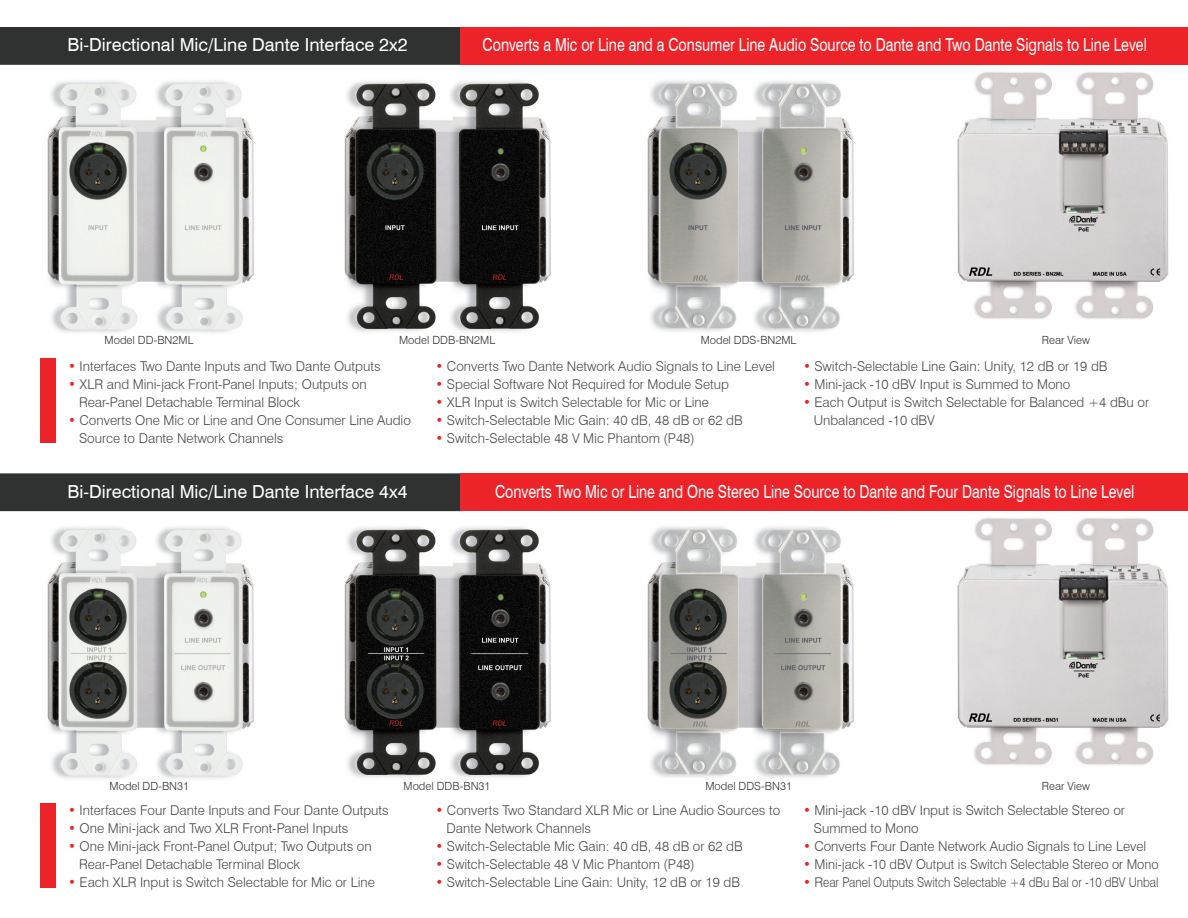
<style>
.page{position:relative;width:1188px;height:918px;background:#fff}
.page>*{position:absolute;margin:0;border:0;box-sizing:border-box;transform-origin:0 0}
.t1{font:18px "Swiss 721 BT";color:#fff;scale:.79 1}
.t2{font:18px "Swiss 721 BT";color:#fff}
.t3{font:300 13.5px/18px "Swiss 721 BT";color:#484948}
.t4{font:300 11.25px "Swiss 721 BT";color:#303131}
.s1{color:#ec2329}
</style>
<div class="page">
<img style="left:344px;top:81px;width:207px;height:251px">
<img style="left:338px;top:511px;width:213px;height:267px">
<img style="left:47px;top:81px;width:207px;height:252px">
<img style="left:40px;top:511px;width:224px;height:268px">
<img style="left:647px;top:80px;width:207px;height:252px">
<img style="left:647px;top:526px;width:207px;height:252px">
<img style="left:957px;top:72px;width:212px;height:247px">
<img style="left:957px;top:518px;width:212px;height:247px">
<div style="left:0;top:27px;width:460px;height:38px;background:#303131;border:2px solid #303131"></div>
<div style="left:0;top:473px;width:460px;height:38px;background:#303131;border:2px solid #303131"></div>
<hr style="left:0;top:27px;width:1px;height:38px;background:#ec2329">
<div style="left:460px;top:27px;width:728px;height:38px;background:#ec2329"></div>
<hr style="left:0;top:473px;width:1px;height:38px;background:#ec2329">
<div style="left:460px;top:473px;width:728px;height:38px;background:#ec2329"></div>
<div style="left:40px;top:359px;width:16px;height:84px;background:#ec2329"></div>
<div style="left:40px;top:804px;width:16px;height:84px;background:#ec2329"></div>
<h1 class="t2" style="left:68px;top:34px;width:341px">Bi-Directional Mic/Line Dante Interface 2x2</h1>
<h1 class="t1" style="left:483px;top:34px;width:842px">Converts a Mic or Line and a Consumer Line Audio Source to Dante and Two Dante Signals to Line Level</h1>
<p class="t4" style="left:105px;top:333px;width:90px">Model DD-BN2ML</p>
<p class="t4" style="left:399px;top:333px;width:98px">Model DDB-BN2ML</p>
<p class="t4" style="left:701px;top:333px;width:97px">Model DDS-BN2ML</p>
<p class="t4" style="left:1042px;top:333px;width:50px">Rear View</p>
<p class="t3" style="left:68px;top:357px;width:314px"><span class="s1">•</span> Interfaces Two Dante Inputs and Two Dante Outputs</p>
<p class="t3" style="left:79px;top:375px;width:289px;text-indent:-11px"><span class="s1">•</span> XLR and Mini-jack Front-Panel Inputs; Outputs on<br>Rear-Panel Detachable Terminal Block</p>
<p class="t3" style="left:79px;top:411px;width:333px;text-indent:-11px"><span class="s1">•</span> Converts One Mic or Line and One Consumer Line Audio<br>Source to Dante Network Channels</p>
<p class="t3" style="left:436px;top:357px;width:341px"><span class="s1">•</span> Converts Two Dante Network Audio Signals to Line Level</p>
<p class="t3" style="left:436px;top:375px;width:295px"><span class="s1">•</span> Special Software Not Required for Module Setup</p>
<p class="t3" style="left:436px;top:393px;width:275px"><span class="s1">•</span> XLR Input is Switch Selectable for Mic or Line</p>
<p class="t3" style="left:436px;top:411px;width:309px"><span class="s1">•</span> Switch-Selectable Mic Gain: 40 dB, 48 dB or 62 dB</p>
<p class="t3" style="left:436px;top:429px;width:261px"><span class="s1">•</span> Switch-Selectable 48 V Mic Phantom (P48)</p>
<p class="t3" style="left:803px;top:357px;width:306px"><span class="s1">•</span> Switch-Selectable Line Gain: Unity, 12 dB or 19 dB</p>
<p class="t3" style="left:803px;top:375px;width:269px"><span class="s1">•</span> Mini-jack -10 dBV Input is Summed to Mono</p>
<p class="t3" style="left:814px;top:393px;width:337px;text-indent:-11px"><span class="s1">•</span> Each Output is Switch Selectable for Balanced +4 dBu or<br>Unbalanced -10 dBV</p>
<h1 class="t2" style="left:68px;top:480px;width:341px">Bi-Directional Mic/Line Dante Interface 4x4</h1>
<h1 class="t1" style="left:495px;top:480px;width:811px">Converts Two Mic or Line and One Stereo Line Source to Dante and Four Dante Signals to Line Level</h1>
<p class="t4" style="left:110px;top:780px;width:81px">Model DD-BN31</p>
<p class="t3" style="left:68px;top:801px;width:322px"><span class="s1">•</span> Interfaces Four Dante Inputs and Four Dante Outputs</p>
<p class="t3" style="left:68px;top:819px;width:282px"><span class="s1">•</span> One Mini-jack and Two XLR Front-Panel Inputs</p>
<p class="t3" style="left:79px;top:837px;width:294px;text-indent:-11px"><span class="s1">•</span> One Mini-jack Front-Panel Output; Two Outputs on<br>Rear-Panel Detachable Terminal Block</p>
<p class="t3" style="left:68px;top:873px;width:308px"><span class="s1">•</span> Each XLR Input is Switch Selectable for Mic or Line</p>
<p class="t4" style="left:404px;top:780px;width:89px">Model DDB-BN31</p>
<p class="t4" style="left:705px;top:780px;width:88px">Model DDS-BN31</p>
<p class="t4" style="left:1042px;top:780px;width:50px">Rear View</p>
<p class="t3" style="left:446px;top:801px;width:335px;text-indent:-11px"><span class="s1">•</span> Converts Two Standard XLR Mic or Line Audio Sources to<br>Dante Network Channels</p>
<p class="t3" style="left:436px;top:837px;width:309px"><span class="s1">•</span> Switch-Selectable Mic Gain: 40 dB, 48 dB or 62 dB</p>
<p class="t3" style="left:436px;top:855px;width:261px"><span class="s1">•</span> Switch-Selectable 48 V Mic Phantom (P48)</p>
<p class="t3" style="left:436px;top:873px;width:306px"><span class="s1">•</span> Switch-Selectable Line Gain: Unity, 12 dB or 19 dB</p>
<p class="t3" style="left:814px;top:801px;width:313px;text-indent:-11px"><span class="s1">•</span> Mini-jack -10 dBV Input is Switch Selectable Stereo or<br>Summed to Mono</p>
<p class="t3" style="left:803px;top:837px;width:345px"><span class="s1">•</span> Converts Four Dante Network Audio Signals to Line Level</p>
<p class="t3" style="left:803px;top:856px;width:357px"><span class="s1">•</span> Mini-jack -10 dBV Output is Switch Selectable Stereo or Mono</p>
<p class="t3" style="left:803px;top:874px;width:357px"><span class="s1">•</span> Rear Panel Outputs Switch Selectable +4 dBu Bal or -10 dBV Unbal</p>
</div>
